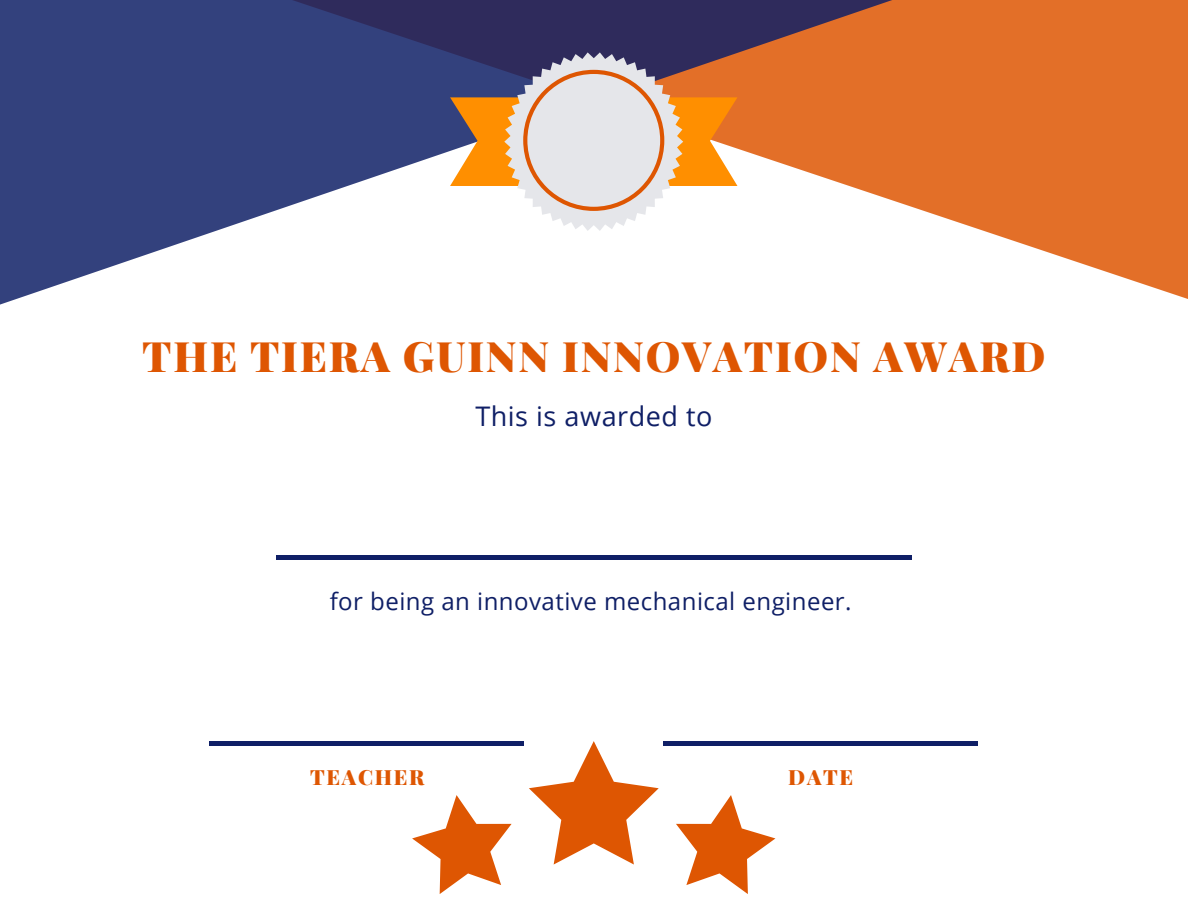
<style>
.page{position:relative;width:1188px;height:918px;background:#fff}
.page>*{position:absolute;margin:0;border:0;box-sizing:border-box;transform-origin:0 0}
.t1{font:900 42px "Playfair Display";letter-spacing:.04em;color:#de5602}
.t2{font:27px "Open Sans";letter-spacing:.02em;color:#0f1f66}
.t3{font:24px "Open Sans";letter-spacing:.02em;color:#0f1f66}
.t4{font:900 21px "Playfair Display";letter-spacing:.08em;color:#de5602}
</style>
<div class="page">
<svg style="left:893px;top:0;width:295px;height:299px;fill:#e36f28"></svg>
<svg style="left:0;top:0;width:893px;height:305px"></svg>
<div style="left:209px;top:741px;width:315px;height:5px;background:#0f1f66"></div>
<div style="left:663px;top:741px;width:315px;height:5px;background:#0f1f66"></div>
<hr style="left:276px;top:555px;width:636px;height:4px;background:#0f1f66">
<svg style="left:450px;top:52px;width:287px;height:179px"></svg>
<svg style="left:529px;top:741px;width:130px;height:124px"></svg>
<svg style="left:676px;top:795px;width:99px;height:99px"></svg>
<svg style="left:412px;top:795px;width:100px;height:99px"></svg>
<h1 class="t1" style="left:142px;top:326px;width:905px">THE TIERA GUINN INNOVATION AWARD</h1>
<p class="t2" style="left:475px;top:397px;width:239px">This is awarded to</p>
<p class="t3" style="left:330px;top:585px;width:523px">for being an innovative mechanical engineer.</p>
<p class="t4" style="left:310px;top:762px;width:116px">TEACHER</p>
<p class="t4" style="left:788px;top:762px;width:66px">DATE</p>
</div>
